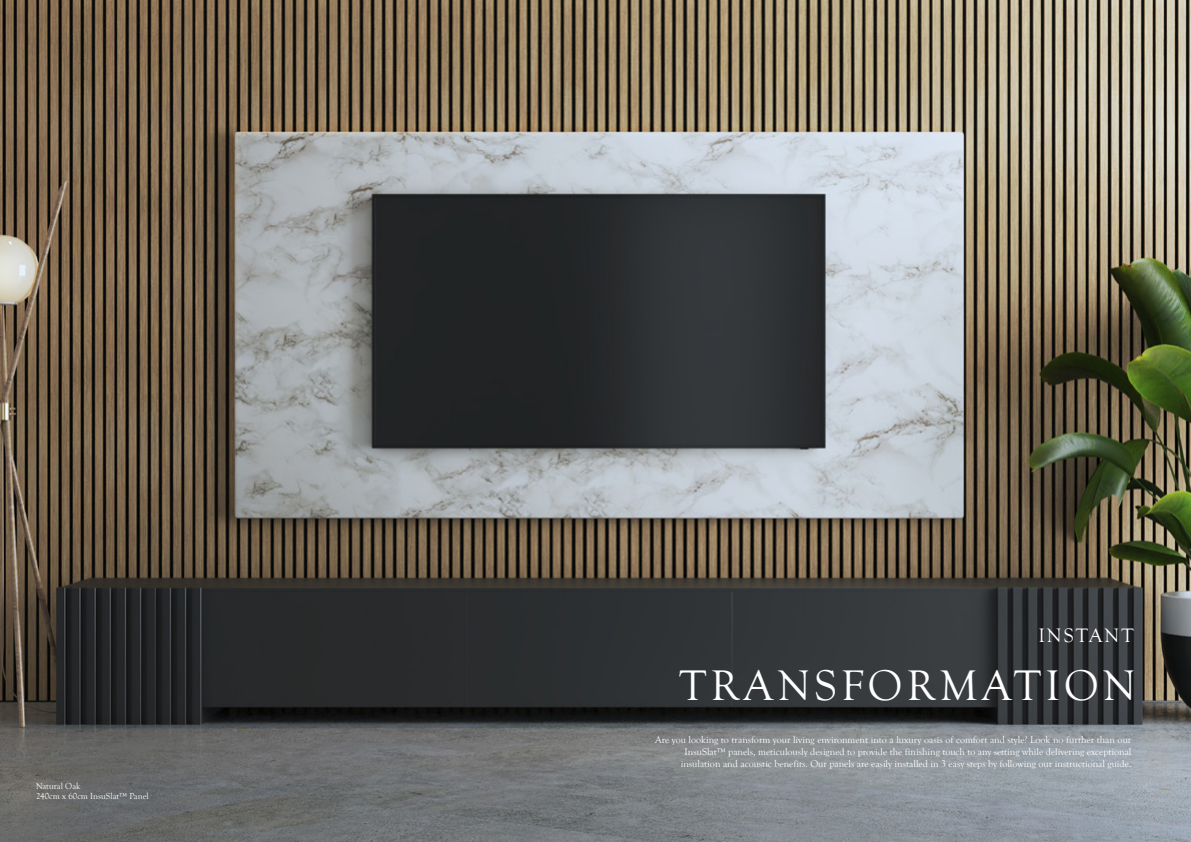
<style>
.page{position:relative;width:1191px;height:842px;background:#fff}
.page>*{position:absolute;margin:0;border:0;box-sizing:border-box;transform-origin:0 0}
.t1{font:44px "Goudy Old Style T";letter-spacing:.1em;color:#fff}
.t2{font:20px "Goudy Old Style T";letter-spacing:.1em;color:#fff}
.t3{font:10px/12px "Goudy Old Style T";color:#fff;text-align:right}
.t4{font:9px/10.8px "Goudy Old Style T";color:#fff}
</style>
<div class="page">
<img style="left:0;top:0;width:1191px;height:842px">
<p class="t4" style="left:36px;top:780px;width:114px">Natural Oak<br>240cm x 60cm InsuSlat™ Panel</p>
<h2 class="t2" style="left:1038px;top:625px;width:97px">INSTANT</h2>
<h1 class="t1" style="left:679px;top:661px;width:458px">TRANSFORMATION</h1>
<p class="t3" style="left:655px;top:733px;width:478px">Are you looking to transform your living environment into a luxury oasis of comfort and style? Look no further than our<br>InsuSlat™ panels, meticulously designed to provide the finishing touch to any setting while delivering exceptional insulation and acoustic benefits. Our panels are easily installed in 3 easy steps by following our instructional guide.</p>
</div>
